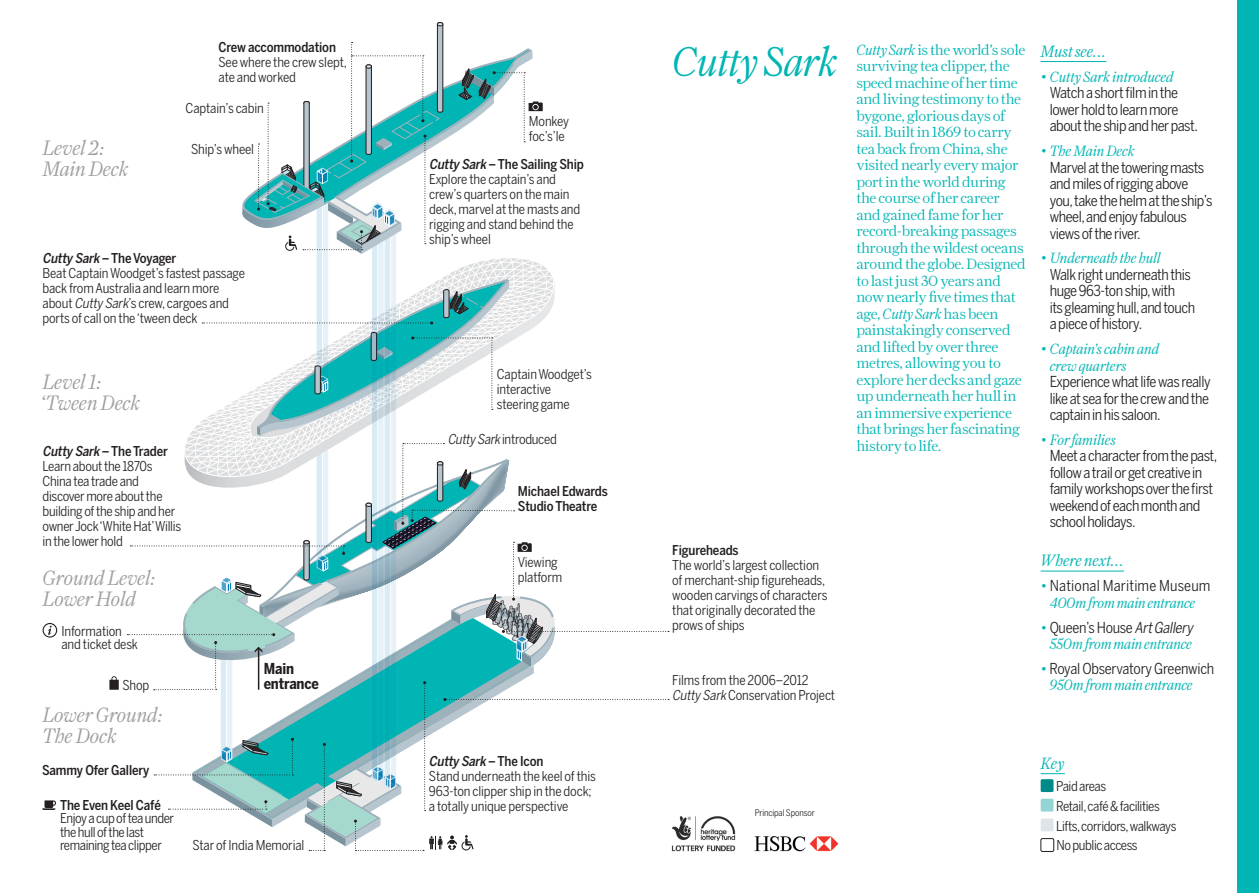
<style>
.page{position:relative;width:1259px;height:893px;background:#fff}
.page>*{position:absolute;margin:0;border:0;box-sizing:border-box;transform-origin:0 0}
.t1{font:italic 300 42px "Farnham Display";letter-spacing:-.02em;color:#00b5b3}
.t2{font:italic 300 21px/21px "Farnham Display";letter-spacing:-.01em;color:#9d9fa2}
.t3{font:italic 300 16.5px "Farnham Display";letter-spacing:-.01em;color:#00b5b3}
.t4{font:300 15px/16.5px "Farnham Display";letter-spacing:-.02em;color:#00b5b3}
.t5{font:15px/16.5px "Benton Sans Cond";letter-spacing:-.03em;color:#231f20}
.t6{font:italic 300 15px/16.5px "Farnham Display";letter-spacing:-.02em;color:#00b5b3}
.t7{font:15px "Benton Sans Cond";letter-spacing:.01em;color:#231f20}
.t8{font:700 15px/15px "Benton Sans Cond";letter-spacing:-.01em;color:#231f20}
.t9{font:13.5px/15px "Benton Sans Cond";letter-spacing:-.01em;color:#231f20}
.t10{font:13.5px/19.8px "Benton Sans Cond";letter-spacing:-.03em;color:#231f20}
.t11{font:500 13.5px/15px "Benton Sans Cond";letter-spacing:-.01em;color:#231f20}
.t12{font:9px "Benton Sans Cond";letter-spacing:-.01em;color:#231f20}
.s1{font-weight:500;font-style:italic}
.s2{font-weight:500}
.s3{font-style:italic}
.s4{font-family:"Benton Sans Cond";font-weight:400;font-style:normal}
.s5{color:#00b5b3}
</style>
<div class="page">
<svg style="left:42px;top:800px;width:14px;height:10px"></svg>
<div style="left:1237px;top:0;width:22px;height:893px;background:#00b5b3"></div>
<svg style="left:1040px;top:773px;width:25px;height:1px"></svg>
<div style="left:1040px;top:779px;width:13px;height:13px;background:#008b89;border-radius:2px"></div>
<div style="left:1040px;top:799px;width:13px;height:13px;background:#93d5d5;border-radius:2px"></div>
<div style="left:1040px;top:818px;width:13px;height:13px;background:#dfe4e8;border-radius:2px"></div>
<div style="left:1040px;top:838px;width:14px;height:14px;border:1px solid #231f20;border-radius:2px"></div>
<img style="left:671px;top:816px;width:65px;height:36px">
<img style="left:754px;top:836px;width:85px;height:16px">
<svg style="left:109px;top:676px;width:10px;height:14px"></svg>
<hr style="left:1040px;top:61px;width:66px;height:1px;background:#00b5b3">
<hr style="left:1040px;top:571px;width:84px;height:1px;background:#00b5b3">
<svg style="left:43px;top:623px;width:14px;height:15px"></svg>
<svg style="left:127px;top:22px;width:542px;height:829px"></svg>
<h2 class="t2" style="left:43px;top:137px;width:87px">Level 2:<br>Main Deck</h2>
<p class="t11" style="left:218px;top:40px;width:119px">Crew accommodation</p>
<p class="t9" style="left:218px;top:55px;width:130px">See where the crew slept, ate and worked</p>
<p class="t9" style="left:186px;top:100px;width:80px">Captain’s cabin</p>
<p class="t9" style="left:191px;top:142px;width:65px">Ship’s wheel</p>
<p class="t9" style="left:43px;top:250px;width:204px"><span class="s1">Cutty Sark</span> <span class="s2">– The Voyager<br></span>Beat Captain Woodget’s fastest passage back from Australia and learn more about <span class="s3">Cutty Sark</span>’s crew, cargoes and ports of call on the ‘tween deck</p>
<h2 class="t2" style="left:40px;top:371px;width:101px">Level 1: ‘Tween Deck</h2>
<p class="t9" style="left:43px;top:444px;width:140px"><span class="s1">Cutty Sark</span> <span class="s2">– The Trader<br></span>Learn about the 1870s<br>China tea trade and discover more about the building of the ship and her owner Jock ‘White Hat’ Willis in the lower hold</p>
<h2 class="t2" style="left:43px;top:568px;width:115px">Ground Level:<br>Lower Hold</h2>
<p class="t9" style="left:61px;top:624px;width:78px;line-height:13.5px">Information and ticket desk</p>
<p class="t9" style="left:529px;top:114px;width:42px">Monkey foc’s’le</p>
<p class="t9" style="left:429px;top:157px;width:156px"><span class="s1">Cutty Sark</span> <span class="s2">– The Sailing Ship<br></span>Explore the captain’s and crew’s quarters on the main deck, marvel at the masts and rigging and stand behind the ship’s wheel</p>
<p class="t9" style="left:497px;top:367px;width:97px">Captain Woodget’s interactive steering game</p>
<p class="t9" style="left:448px;top:431px;width:111px"><span class="s3">Cutty Sark</span> introduced</p>
<p class="t11" style="left:518px;top:483px;width:92px">Michael Edwards<br>Studio Theatre</p>
<p class="t9" style="left:518px;top:555px;width:46px">Viewing platform</p>
<h1 class="t1" style="left:672px;top:38px;width:167px">Cutty Sark</h1>
<p class="t4" style="left:856px;top:41px;width:171px"><span class="s3">Cutty Sark</span> is the world’s sole surviving tea clipper, the speed machine of her time and living testimony to the bygone, glorious days of sail. Built in 1869 to carry tea back from China, she visited nearly every major port in the world during the course of her career and gained fame for her record-breaking passages through the wildest oceans around the globe. Designed to last just 30 years and now nearly five times that age, <span class="s3">Cutty Sark</span> has been painstakingly conserved and lifted by over three metres, allowing you to explore her decks and gaze up underneath her hull in an immersive experience that brings her fascinating history to life.</p>
<p class="t11" style="left:672px;top:542px;width:68px">Figureheads</p>
<p class="t9" style="left:672px;top:557px;width:157px">The world’s largest collection of merchant-ship figureheads, wooden carvings of characters that originally decorated the prows of ships</p>
<p class="t8" style="left:264px;top:661px;width:57px">Main entrance</p>
<p class="t9" style="left:122px;top:677px;width:28px">Shop</p>
<p class="t9" style="left:672px;top:672px;width:164px">Films from the 2006–2012<br><span class="s3">Cutty Sark</span> Conservation Project</p>
<h2 class="t2" style="left:43px;top:705px;width:122px">Lower Ground:<br>The Dock</h2>
<p class="t11" style="left:42px;top:763px;width:109px">Sammy Ofer Gallery</p>
<p class="t11" style="left:60px;top:797px;width:102px">The Even Keel Café</p>
<p class="t10" style="left:60px;top:812px;width:116px;line-height:13.5px">Enjoy a cup of tea under the hull of the last remaining tea clipper</p>
<p class="t9" style="left:192px;top:838px;width:113px">Star of India Memorial</p>
<p class="t9" style="left:429px;top:753px;width:168px"><span class="s1">Cutty Sark</span> <span class="s2">– T h e I c o n<br></span>Stand underneath the keel of this<br>963-ton clipper ship in the dock; a totally unique perspective</p>
<p class="t12" style="left:754px;top:808px;width:62px">Principal Sponsor</p>
<p class="t3" style="left:1040px;top:42px;width:67px">Must see...</p>
<p class="t6" style="left:1040px;top:68px;width:134px"><span class="s4">•</span> Cutty Sark introduced</p>
<p class="t5" style="left:1049px;top:85px;width:150px">Watch a short film in the lower hold to learn more about the ship and her past.</p>
<p class="t6" style="left:1040px;top:143px;width:96px"><span class="s4">•</span> The Main Deck</p>
<p class="t5" style="left:1049px;top:159px;width:164px">Marvel at the towering masts and miles of rigging above you, take the helm at the ship’s wheel, and enjoy fabulous views of the river.</p>
<p class="t6" style="left:1040px;top:250px;width:121px"><span class="s4">•</span> Underneath the hull</p>
<p class="t5" style="left:1049px;top:266px;width:147px">Walk right underneath this huge 963-ton ship, with<br>its gleaming hull, and touch a piece of history.</p>
<p class="t6" style="left:1049px;top:341px;width:111px;text-indent:-9px"><span class="s4">•</span> Captain’s cabin and crew quarters</p>
<p class="t5" style="left:1049px;top:373px;width:162px;text-align:justify">Experience what life was really like at sea for the crew and the captain in his saloon.</p>
<p class="t6" style="left:1040px;top:431px;width:77px"><span class="s4">•</span> For families</p>
<p class="t5" style="left:1049px;top:448px;width:169px">Meet a character from the past, follow a trail or get creative in family workshops over the first weekend of each month and school holidays.</p>
<p class="t3" style="left:1040px;top:551px;width:85px">Where next...</p>
<p class="t7" style="left:1040px;top:577px;width:171px"><span class="s5">•</span> National Maritime Museum</p>
<p class="t6" style="left:1049px;top:594px;width:147px">400m from main entrance</p>
<p class="t5" style="left:1040px;top:619px;width:154px"><span class="s5">•</span> Queen’s House <span class="s3">ArtGallery</span></p>
<p class="t6" style="left:1049px;top:636px;width:144px">550m from main entrance</p>
<p class="t5" style="left:1040px;top:660px;width:175px"><span class="s5">•</span> Royal Observatory Greenwich</p>
<p class="t6" style="left:1049px;top:677px;width:145px">950m from main entrance</p>
<p class="t3" style="left:1040px;top:754px;width:26px">Key</p>
<p class="t10" style="left:1056px;top:776px;width:122px">Paid areas<br>Retail, café &amp; facilities<br>Lifts, corridors, walkways<br>No public access</p>
</div>
